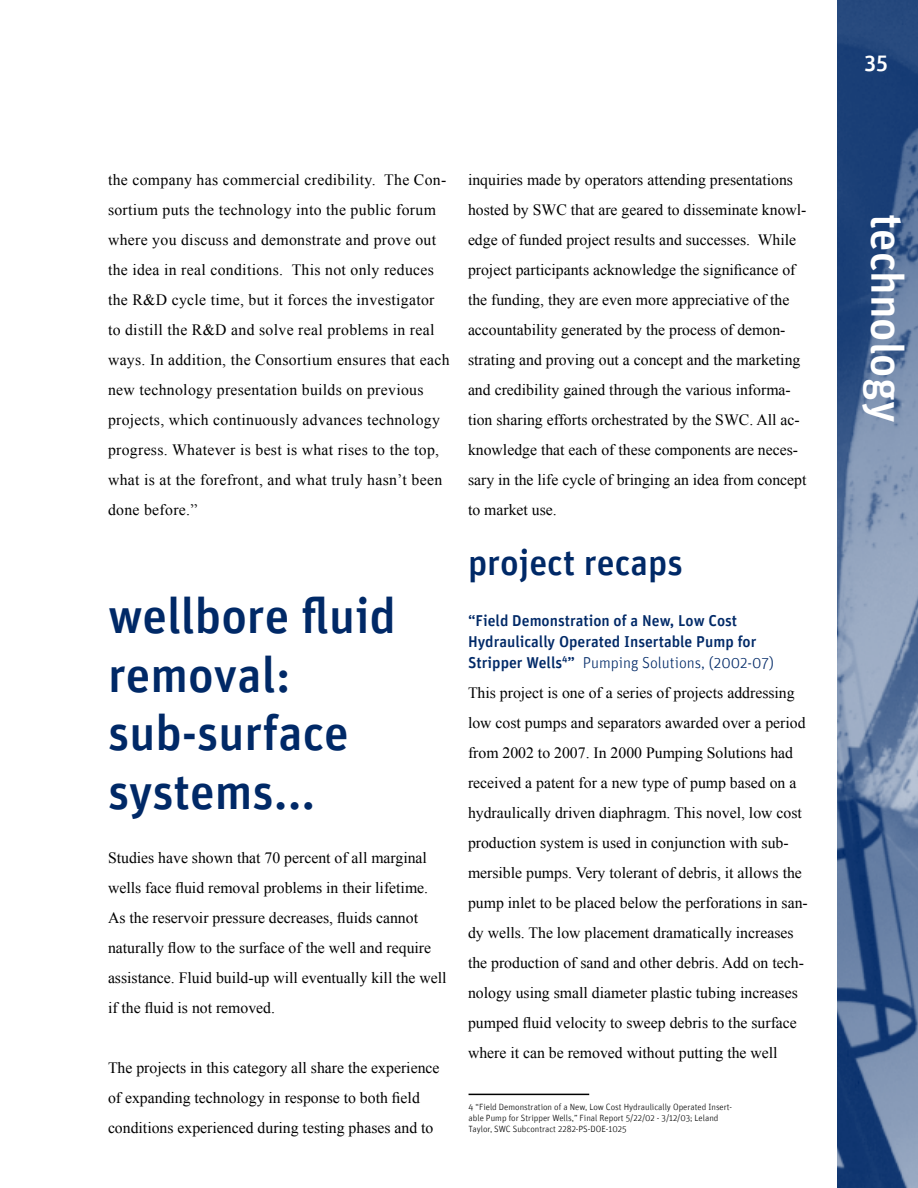
<style>
.page{position:relative;width:918px;height:1188px;background:#fff}
.page>*{position:absolute;margin:0;border:0;box-sizing:border-box;transform-origin:0 0}
.t1{font:500 49.5px/58.5px "Unit";color:#002967}
.t2{font:500 45px "Unit";color:#fff}
.t3{font:500 36px "Unit";color:#002967}
.t4{font:500 22.5px "Unit";color:#fff}
.t5{font:15.75px/30px "Times New Roman";color:#000}
.t6{font:15.75px/30px "Times New Roman";letter-spacing:.02em;color:#000}
.Comment_Text_Bold{font:500 15.75px "Unit";color:#002967}
.Comment_Text_Bold-2{font:300 15.75px "Unit";color:#002967}
.t7{font:300 9px/10.8px "Unit";color:#000}
.s1{font-weight:500}
</style>
<div class="page">
<img style="left:837px;top:0;width:81px;height:1188px">
<hr style="left:469px;top:1094px;width:120px;height:1px;background:#000">
<p class="t6" style="left:108px;top:164px;width:343px">the company has commercial credibility. The Con&shy;sortium puts the technology into the public forum where you discuss and demonstrate and prove out the idea in real conditions. This not only reduces the R&amp;D cycle time, but it forces the investigator to distill the R&amp;D and solve real problems in real ways. In addition, the Consortium ensures that each new technology presentation builds on previous projects, which continuously advances technology progress. Whatever is best is what rises to the top, what is at the forefront, and what truly hasn’t been done before.”</p>
<p class="t1" style="left:108px;top:586px;width:289px">wellbore fluid removal:</p>
<p class="t1" style="left:108px;top:703px;width:242px">sub-surface</p>
<p class="t1" style="left:108px;top:761px;width:209px">systems...</p>
<p class="t5" style="left:108px;top:842px;width:340px">Studies have shown that 70 percent of all marginal wells face fluid removal problems in their lifetime.<br>As the reservoir pressure decreases, fluids cannot naturally flow to the surface of the well and require assistance. Fluid build-up will eventually kill the well if the fluid is not removed.</p>
<p class="t5" style="left:108px;top:1052px;width:333px">The projects in this category all share the experience of expanding technology in response to both field conditions experienced during testing phases and to</p>
<p class="t5" style="left:468px;top:164px;width:340px">inquiries made by operators attending presentations hosted by SWC that are geared to disseminate knowl&shy;edge of funded project results and successes. While project participants acknowledge the significance of the funding, they are even more appreciative of the accountability generated by the process of demon&shy;strating and proving out a concept and the marketing and credibility gained through the various informa&shy;tion sharing efforts orchestrated by the SWC. All ac&shy;knowledge that each of these components are neces&shy;sary in the life cycle of bringing an idea from concept to market use.</p>
<p class="t3" style="left:468px;top:541px;width:216px">project recaps</p>
<p class="Comment_Text_Bold" style="left:468px;top:611px;width:271px">“Field Demonstration of a New, Low Cost</p>
<p class="Comment_Text_Bold" style="left:468px;top:632px;width:290px">Hydraulically Operated Insertable Pump for</p>
<p class="Comment_Text_Bold-2" style="left:468px;top:653px;width:307px"><span class="s1">Stripper Wells</span><sup>4</sup><span class="s1">”</span> Pumping Solutions, (2002-07)</p>
<p class="t5" style="left:468px;top:677px;width:341px">This project is one of a series of projects addressing low cost pumps and separators awarded over a period from 2002 to 2007. In 2000 Pumping Solutions had received a patent for a new type of pump based on a hydraulically driven diaphragm. This novel, low cost production system is used in conjunction with sub&shy;mersible pumps. Very tolerant of debris, it allows the pump inlet to be placed below the perforations in san&shy;dy wells. The low placement dramatically increases the production of sand and other debris. Add on tech&shy;nology using small diameter plastic tubing increases pumped fluid velocity to sweep debris to the surface where it can be removed without putting the well</p>
<p class="t7" style="left:469px;top:1102px;width:265px">4 “Field Demonstration of a New, Low Cost Hydraulically Operated Insert&shy;able Pump for Stripper Wells,” Final Report 5/22/02 - 3/12/03; Leland<br>Taylor, SWC Subcontract 2282-PS-DOE-1025</p>
<p class="t4" style="left:865px;top:49px;width:25px">35</p>
<p class="t2" style="left:914px;top:214px;width:210px;rotate:90deg">technology</p>
</div>
